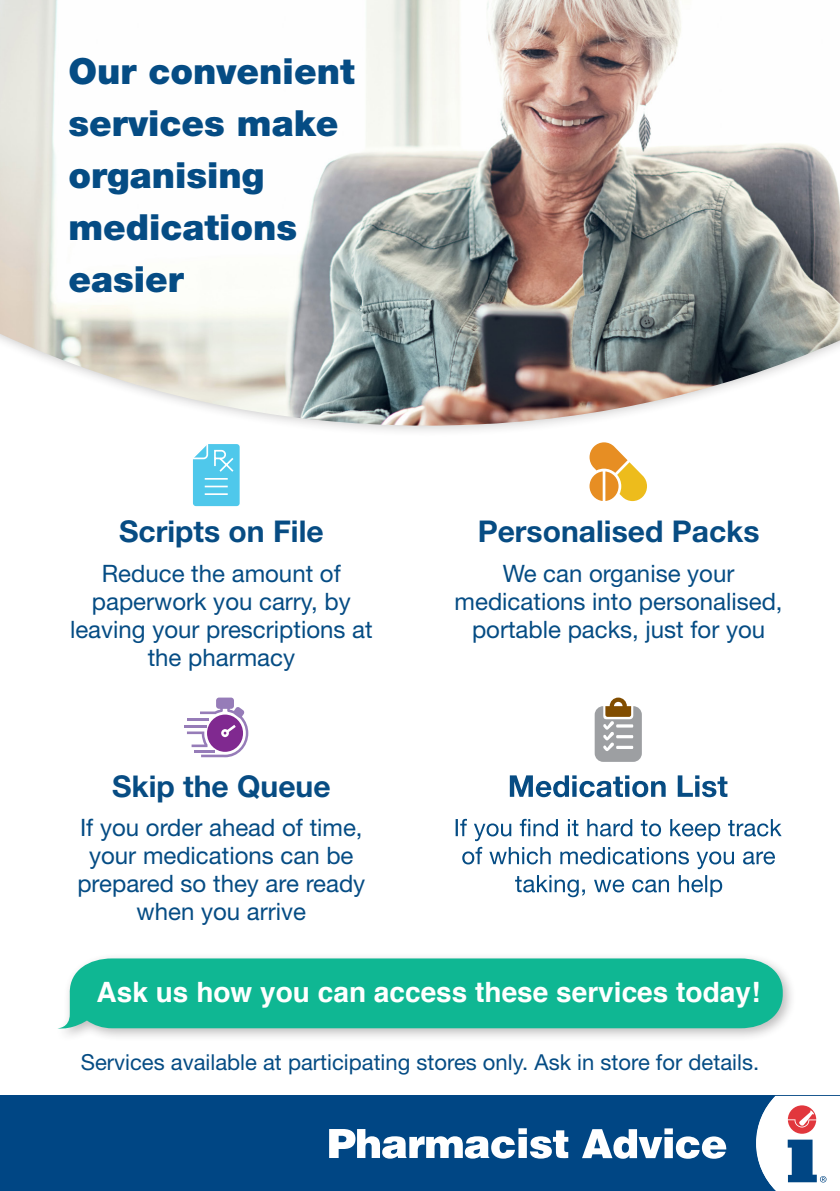
<style>
.page{position:relative;width:840px;height:1191px;background:#fff}
.page>*{position:absolute;margin:0;border:0;box-sizing:border-box;transform-origin:0 0}
.t1{font:900 36px/52px "Helvetica Neue LT Std";color:#054c84}
.t2{font:700 30px "Helvetica Neue LT Std";color:#074c83}
.t3{font:700 28px "Helvetica";color:#fff}
.t4{font:24px/28px "Helvetica Neue LT Std";color:#054c84;text-align:center}
.t5{font:22px "Helvetica Neue LT Std";color:#054c84}
</style>
<div class="page">
<div style="left:0;top:0;width:839px;height:438px;background:#231f20;opacity:.3"></div>
<img style="left:0;top:0;width:839px;height:425px">
<svg style="left:509px;top:775px;width:218px;height:22px"></svg>
<svg style="left:455px;top:819px;width:326px;height:22px"></svg>
<svg style="left:462px;top:847px;width:312px;height:22px"></svg>
<svg style="left:515px;top:875px;width:206px;height:22px"></svg>
<div style="left:54px;top:951px;width:742px;height:91px;background:#231f20;opacity:.3"></div>
<svg style="left:57px;top:958px;width:725px;height:72px;background:#1cb998"></svg>
<svg style="left:193px;top:444px;width:47px;height:63px;background:#6ad0ee"></svg>
<hr style="left:184px;top:725px;width:22px;height:3px;background:#967cb8">
<svg style="left:187px;top:697px;width:61px;height:60px"></svg>
<svg style="left:589px;top:442px;width:57px;height:59px"></svg>
<svg style="left:594px;top:697px;width:47px;height:65px"></svg>
<div style="left:0;top:1096px;width:839px;height:95px;background:#004684"></div>
<svg style="left:756px;top:1096px;width:83px;height:95px"></svg>
<svg style="left:329px;top:1128px;width:239px;height:30px"></svg>
<svg style="left:582px;top:1128px;width:144px;height:30px"></svg>
<p class="t1" style="left:68px;top:45px;width:288px">Our convenient services make organising medications easier</p>
<p class="t2" style="left:119px;top:513px;width:206px">Scripts on File</p>
<p class="t4" style="left:70px;top:558px;width:304px">Reduce the amount of paperwork you carry, by leaving your prescriptions at the pharmacy</p>
<p class="t2" style="left:112px;top:767px;width:220px">Skip the Queue</p>
<p class="t4" style="left:77px;top:813px;width:289px">If you order ahead of time, your medications can be prepared so they are ready when you arrive</p>
<p class="t2" style="left:477px;top:513px;width:283px">Personalised Packs</p>
<p class="t4" style="left:454px;top:558px;width:329px">We can organise your medications into personalised, portable packs, just for you</p>
<p class="t3" style="left:97px;top:969px;width:664px">Ask us how you can access these services today!</p>
<p class="t5" style="left:81px;top:1049px;width:679px">Services available at participating stores only. Ask in store for details.</p>
</div>
